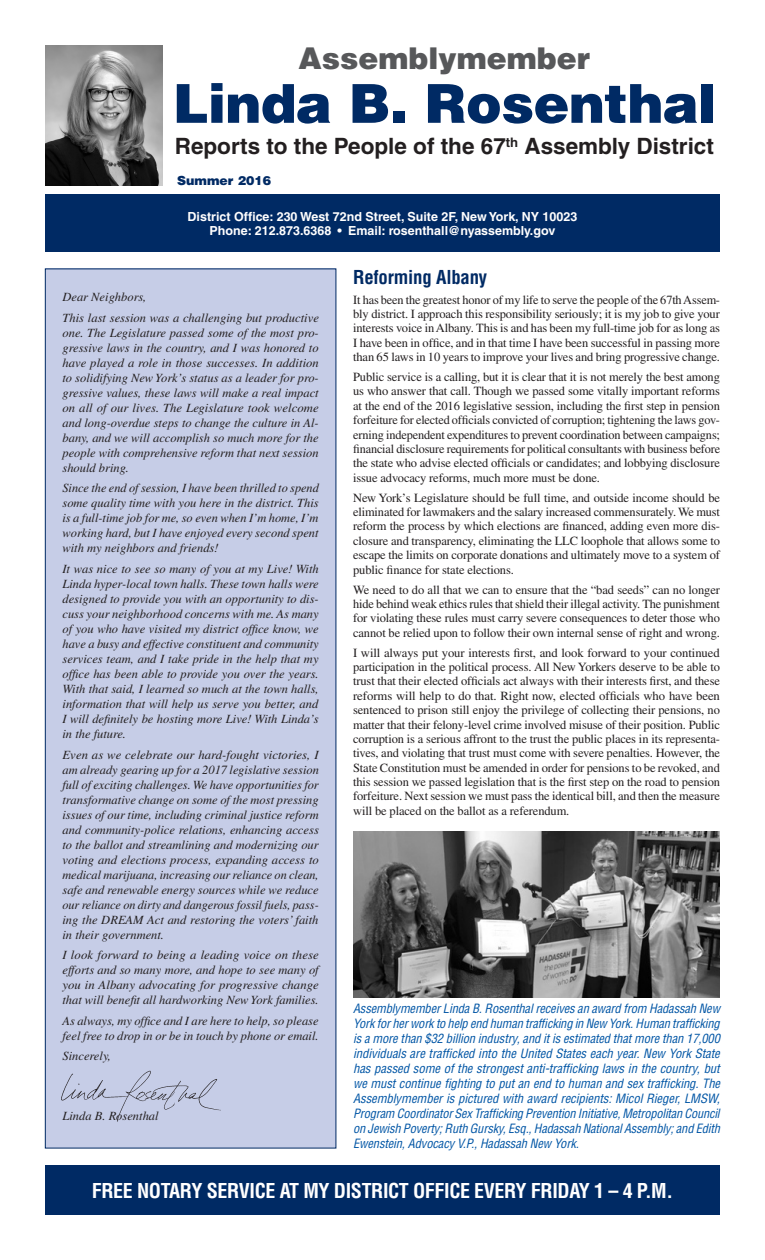
<style>
.page{position:relative;width:765px;height:1260px;background:#fff}
.page>*{position:absolute;margin:0;border:0;box-sizing:border-box;transform-origin:0 0}
.t1{font:900 53.75px "Helvetica";letter-spacing:-.01em;color:#002a64}
.t2{font:900 30px "Helvetica";color:#57585a}
.t3{font:700 22.5px "Helvetica";color:#231f20}
.Headline_-_Jamie{font:700 condensed 20px "Helvetica";letter-spacing:-.02em;color:#fff}
.Headline_-_Jamie-2{font:700 condensed 18.75px "Helvetica";letter-spacing:-.01em;color:#002a64}
.Body_Text_-_Jamie{font:12.5px/14.4px "Times";letter-spacing:-.01em;color:#231f20;text-align:justify}
.Body_Text_-_Jamie-2{font:italic 12.5px/15px "Times";color:#231f20;text-align:justify}
.Caption_-_Jamie{font:italic condensed 12.5px/15px "Helvetica";letter-spacing:-.01em;color:#0155a5;text-align:justify}
.t4{font:700 12.5px/13.8px "Helvetica";color:#fff;text-align:center}
.t5{font:900 12.5px "Helvetica";color:#002a64}
</style>
<div class="page">
<div style="left:45px;top:1165px;width:675px;height:50px;background:#002a64"></div>
<div style="left:45px;top:269px;width:291px;height:879px;background:#c6cde7"></div>
<img style="left:45px;top:45px;width:117px;height:140px">
<div style="left:45px;top:195px;width:675px;height:57px;background:#002a64"></div>
<img style="left:62px;top:1070px;width:158px;height:52px">
<img style="left:353px;top:832px;width:367px;height:166px">
<p class="t2" style="left:299px;top:39px;width:293px">Assemblymember</p>
<p class="t1" style="left:173px;top:68px;width:545px">Linda B. Rosenthal</p>
<p class="t3" style="left:175px;top:132px;width:541px">Reports to the People of the 67<sup>th</sup> Assembly District</p>
<p class="t5" style="left:177px;top:172px;width:95px">Summer 2016</p>
<p class="t4" style="left:188px;top:210px;width:391px">District Office: 230 West 72nd Street, Suite 2F, New York, NY 10023<br>Phone: 212.873.6368 • Email: rosenthall@nyassembly.gov</p>
<p class="Body_Text_-_Jamie-2" style="left:62px;top:289px;width:85px">Dear Neighbors,</p>
<p class="Body_Text_-_Jamie-2" style="left:62px;top:310px;width:258px">This last session was a challenging but productive one. The Legislature passed some of the most pro&shy;gressive laws in the country, and I was honored to have played a role in those successes. In addition to solidifying New York’s status as a leader for pro&shy;gressive values, these laws will make a real impact on all of our lives. The Legislature took welcome and long-overdue steps to change the culture in Al&shy;bany, and we will accomplish so much more for the people with comprehensive reform that next session should bring.</p>
<p class="Body_Text_-_Jamie-2" style="left:62px;top:481px;width:258px">Since the end of session, I have been thrilled to spend some quality time with you here in the district. This is a full-time job for me, so even when I’m home, I’m working hard, but I have enjoyed every second spent with my neighbors and friends!</p>
<p class="Body_Text_-_Jamie-2" style="left:62px;top:561px;width:258px">It was nice to see so many of you at my Live! With Linda hyper-local town halls. These town halls were designed to provide you with an opportunity to dis&shy;cuss your neighborhood concerns with me. As many of you who have visited my district office know, we have a busy and effective constituent and community services team, and I take pride in the help that my office has been able to provide you over the years.<br>With that said, I learned so much at the town halls, information that will help us serve you better, and I will definitely be hosting more Live! With Linda’s in the future.</p>
<p class="Body_Text_-_Jamie-2" style="left:62px;top:747px;width:258px">Even as we celebrate our hard-fought victories, I am already gearing up for a 2017 legislative session full of exciting challenges. We have opportunities for transformative change on some of the most pressing issues of our time, including criminal justice reform and community-police relations, enhancing access to the ballot and streamlining and modernizing our voting and elections process, expanding access to medical marijuana, increasing our reliance on clean, safe and renewable energy sources while we reduce our reliance on dirty and dangerous fossil fuels, pass&shy;ing the DREAM Act and restoring the voters’ faith in their government.</p>
<p class="Body_Text_-_Jamie-2" style="left:62px;top:948px;width:258px">I look forward to being a leading voice on these efforts and so many more, and hope to see many of you in Albany advocating for progressive change that will benefit all hardworking New York families.</p>
<p class="Body_Text_-_Jamie-2" style="left:62px;top:1013px;width:258px">As always, my office and I are here to help, so please feel free to drop in or be in touch by phone or email.</p>
<p class="Body_Text_-_Jamie-2" style="left:62px;top:1049px;width:50px">Sincerely,</p>
<p class="Body_Text_-_Jamie-2" style="left:62px;top:1109px;width:98px">Linda B. Rosenthal</p>
<p class="Headline_-_Jamie-2" style="left:353px;top:265px;width:136px">Reforming Albany</p>
<p class="Body_Text_-_Jamie" style="left:353px;top:292px;width:368px">It has been the greatest honor of my life to serve the people of the 67th Assem&shy;bly district. I approach this responsibility seriously; it is my job to give your interests voice in Albany. This is and has been my full-time job for as long as I have been in office, and in that time I have been successful in passing more than 65 laws in 10 years to improve your lives and bring progressive change.</p>
<p class="Body_Text_-_Jamie" style="left:353px;top:370px;width:369px">Public service is a calling, but it is clear that it is not merely the best among us who answer that call. Though we passed some vitally important reforms at the end of the 2016 legislative session, including the first step in pension forfeiture for elected officials convicted of corruption; tightening the laws gov&shy;erning independent expenditures to prevent coordination between campaigns; financial disclosure requirements for political consultants with business before the state who advise elected officials or candidates; and lobbying disclosure issue advocacy reforms, much more must be done.</p>
<p class="Body_Text_-_Jamie" style="left:353px;top:490px;width:368px">New York’s Legislature should be full time, and outside income should be eliminated for lawmakers and the salary increased commensurately. We must reform the process by which elections are financed, adding even more dis&shy;closure and transparency, eliminating the LLC loophole that allows some to escape the limits on corporate donations and ultimately move to a system of public finance for state elections.</p>
<p class="Body_Text_-_Jamie" style="left:353px;top:582px;width:368px">We need to do all that we can to ensure that the “bad seeds” can no longer hide behind weak ethics rules that shield their illegal activity. The punishment for violating these rules must carry severe consequences to deter those who cannot be relied upon to follow their own internal sense of right and wrong.</p>
<p class="Body_Text_-_Jamie" style="left:353px;top:645px;width:368px">I will always put your interests first, and look forward to your continued participation in the political process. All New Yorkers deserve to be able to trust that their elected officials act always with their interests first, and these reforms will help to do that. Right now, elected officials who have been sentenced to prison still enjoy the privilege of collecting their pensions, no matter that their felony-level crime involved misuse of their position. Public corruption is a serious affront to the trust the public places in its representa&shy;tives, and violating that trust must come with severe penalties. However, the State Constitution must be amended in order for pensions to be revoked, and this session we passed legislation that is the first step on the road to pension forfeiture. Next session we must pass the identical bill, and then the measure will be placed on the ballot as a referendum.</p>
<p class="Caption_-_Jamie" style="left:353px;top:1001px;width:369px">Assemblymember Linda B. Rosenthal receives an award from Hadassah New York for her work to help end human trafficking in New York. Human trafficking is a more than $32 billion industry, and it is estimated that more than 17,000 individuals are trafficked into the United States each year. New York State has passed some of the strongest anti-trafficking laws in the country, but we must continue fighting to put an end to human and sex trafficking. The Assemblymember is pictured with award recipients: Micol Rieger, LMSW, Program Coordinator Sex Trafficking Prevention Initiative, Metropolitan Council on Jewish Poverty; Ruth Gursky, Esq., Hadassah National Assembly; and Edith Ewenstein, Advocacy V.P., Hadassah New York.</p>
<p class="Headline_-_Jamie" style="left:92px;top:1178px;width:583px">FREE NOTARY SERVICE AT MY DISTRICT OFFICE EVERY FRIDAY 1 – 4 P.M.</p>
</div>
